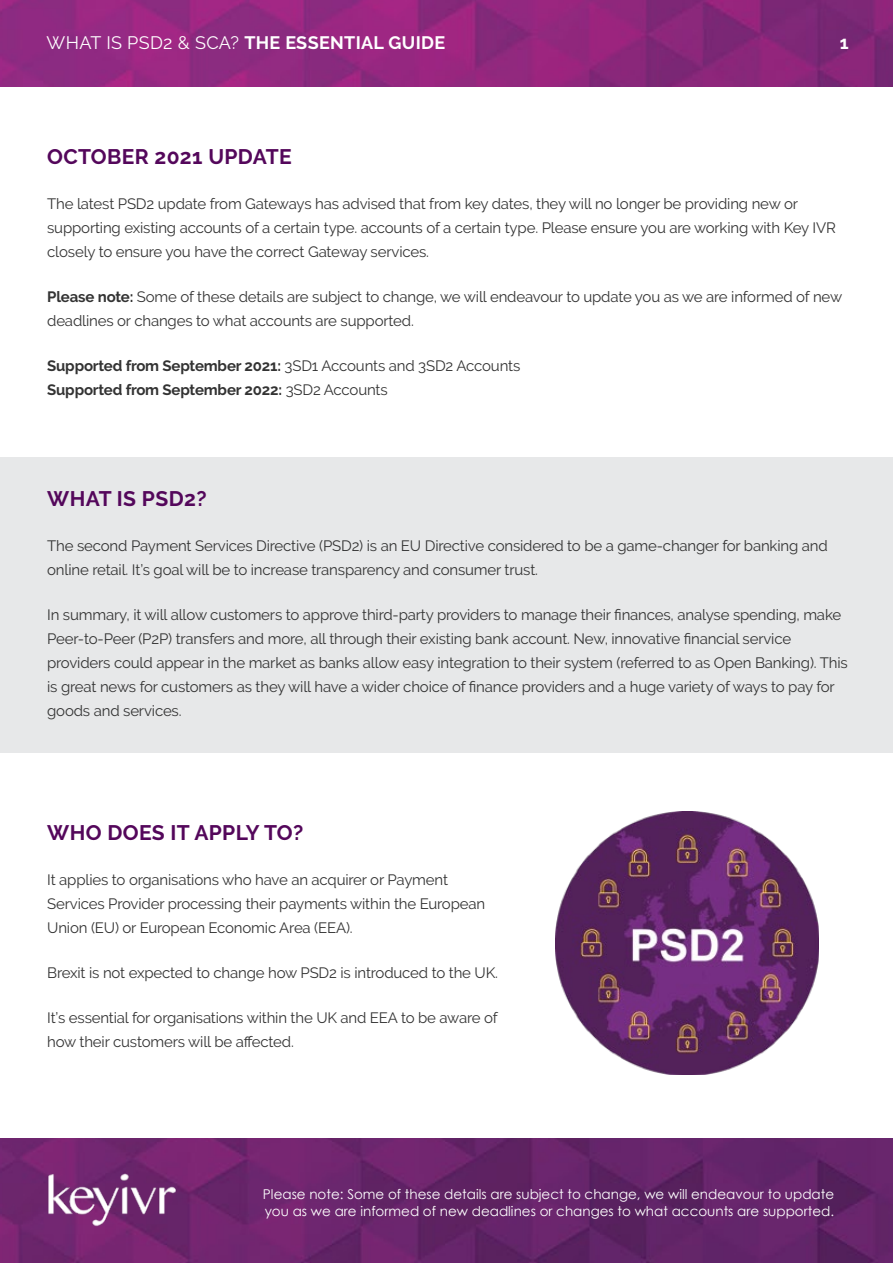
<style>
.page{position:relative;width:893px;height:1263px;background:#fff}
.page>*{position:absolute;margin:0;border:0;box-sizing:border-box;transform-origin:0 0}
.t1{font:700 21px "Raleway";letter-spacing:.02em;color:#54075b}
.t2{font:700 18px "Raleway";letter-spacing:.02em;color:#fff}
.t3{font:15px/24px "Raleway";letter-spacing:-.01em;color:#333}
.t4{font:700 15px/24px "Raleway";letter-spacing:-.01em;color:#333}
.t5{font:13.5px/16.2px "Century Gothic";color:#fff}
.s1{font-weight:400}
.s2{font-weight:700}
</style>
<div class="page">
<img style="left:0;top:0;width:893px;height:1263px">
<div style="left:0;top:88px;width:893px;height:1050px;background:#fff"></div>
<img style="left:35px;top:1160px;width:152px;height:81px">
<img style="left:555px;top:811px;width:263px;height:264px">
<div style="left:0;top:457px;width:893px;height:296px;background:#e7e8e9"></div>
<p class="t2" style="left:47px;top:32px;width:400px"><span class="s1">WHAT IS PSD2 &amp; SCA?</span> THE ESSENTIAL GUIDE</p>
<p class="t2" style="left:840px;top:32px;width:10px">1</p>
<h1 class="t1" style="left:47px;top:144px;width:246px">OCTOBER 2021 UPDATE</h1>
<p class="t3" style="left:47px;top:191px;width:790px">The latest PSD2 update from Gateways has advised that from key dates, they will no longer be providing new or supporting existing accounts of a certain type. accounts of a certain type. Please ensure you are working with Key IVR closely to ensure you have the correct Gateway services.</p>
<p class="t3" style="left:47px;top:284px;width:796px"><span class="s2">Please note:</span> Some of these details are subject to change, we will endeavour to update you as we are informed of new deadlines or changes to what accounts are supported.</p>
<p class="t4" style="left:47px;top:353px;width:475px">Supported from September 2021: <span class="s1">3SD1 Accounts and 3SD2 Accounts<br></span>Supported from September 2022: <span class="s1">3SD2 Accounts</span></p>
<h1 class="t1" style="left:47px;top:487px;width:161px">WHAT IS PSD2?</h1>
<p class="t3" style="left:47px;top:534px;width:782px">The second Payment Services Directive (PSD2) is an EU Directive considered to be a game-changer for banking and online retail. It’s goal will be to increase transparency and consumer trust.</p>
<p class="t3" style="left:47px;top:603px;width:802px">In summary, it will allow customers to approve third-party providers to manage their finances, analyse spending, make Peer-to-Peer (P2P) transfers and more, all through their existing bank account. New, innovative financial service providers could appear in the market as banks allow easy integration to their system (referred to as Open Banking). This is great news for customers as they will have a wider choice of finance providers and a huge variety of ways to pay for goods and services.</p>
<h1 class="t1" style="left:47px;top:820px;width:258px">WHO DOES IT APPLY TO?</h1>
<p class="t3" style="left:47px;top:867px;width:439px">It applies to organisations who have an acquirer or Payment<br>Services Provider processing their payments within the European<br>Union (EU) or European Economic Area (EEA).</p>
<p class="t3" style="left:47px;top:960px;width:452px">Brexit is not expected to change how PSD2 is introduced to the UK.</p>
<p class="t3" style="left:47px;top:1005px;width:452px">It’s essential for organisations within the UK and EEA to be aware of how their customers will be affected.</p>
<p class="t5" style="left:263px;top:1186px;width:573px">Please note: Some of these details are subject to change, we will endeavour to update you as we are informed of new deadlines or changes to what accounts are supported.</p>
</div>
